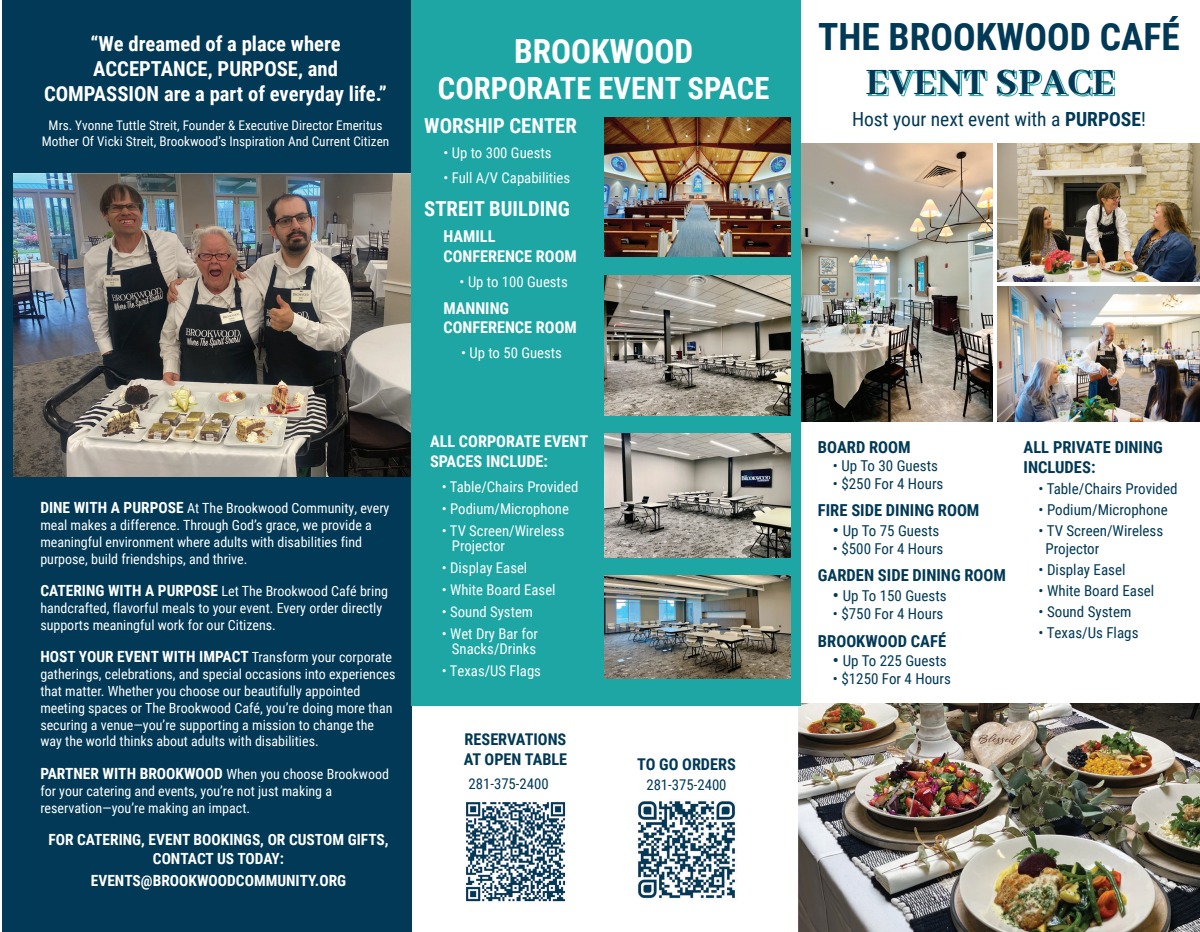
<style>
.page{position:relative;width:1200px;height:932px;background:#fff}
.page>*{position:absolute;margin:0;border:0;box-sizing:border-box;transform-origin:0 0}
.t1{font:800 40.5px "Abhaya Libre";letter-spacing:.02em;color:#013956}
.t2{font:700 37.5px "Roboto Condensed";color:#013956}
.t3{font:700 33.15px "Roboto Condensed";color:#fff}
.t4{font:700 30.45px "Roboto Condensed";color:#fff}
.t5{font:700 20.7px/24.8px "Roboto Condensed";color:#fff;text-align:center}
.t6{font:19.5px "Roboto Condensed";color:#013956}
.t7{font:700 16.5px/19.8px "Roboto Condensed";color:#013956}
.t8{font:700 16.2px/19.5px "Roboto Condensed";color:#fff}
.t9{font:700 16.2px/19.5px "Roboto Condensed";color:#013956}
.t10{font:700 15.45px/18.5px "Roboto Condensed";color:#fff;text-align:center}
.t11{font:15px/18px "Roboto Condensed";color:#013956}
.t12{font:14.7px/14.7px "Roboto Condensed";color:#fff}
.t13{font:14.7px "Roboto Condensed";color:#013956}
.t14{font:13.95px/16.8px "Roboto Condensed";color:#fff}
.t15{font:13.2px/15.9px "Roboto Condensed";color:#fff;text-align:center}
.s1{font-weight:700;font-size:15.45px}
.s2{font-weight:400;font-size:13.95px}
.s3{font-weight:700}
.s4{font-weight:700;font-size:16.5px}
</style>
<div class="page">
<div style="left:2px;top:0;width:409px;height:932px;background:#013956"></div>
<img style="left:13px;top:174px;width:398px;height:302px">
<img style="left:798px;top:703px;width:401px;height:229px">
<img style="left:800px;top:143px;width:192px;height:278px">
<img style="left:997px;top:144px;width:202px;height:137px">
<img style="left:997px;top:286px;width:202px;height:135px">
<div style="left:411px;top:0;width:389px;height:705px;background:#1da6a4"></div>
<svg style="left:867px;top:71px;width:120px;height:26px"></svg>
<svg style="left:998px;top:71px;width:117px;height:26px"></svg>
<img style="left:638px;top:801px;width:97px;height:98px">
<img style="left:466px;top:802px;width:100px;height:100px">
<img style="left:605px;top:117px;width:185px;height:140px">
<img style="left:605px;top:275px;width:185px;height:140px">
<img style="left:604px;top:434px;width:186px;height:123px">
<img style="left:604px;top:576px;width:186px;height:103px">
<h3 class="t5" style="left:44px;top:31px;width:344px">“We dreamed of a place where<br>ACCEPTANCE, PURPOSE, and<br>COMPASSION are a part of everyday life.”</h3>
<p class="t15" style="left:42px;top:117px;width:349px">Mrs. Yvonne Tuttle Streit, Founder &amp; Executive Director Emeritus<br>Mother Of Vicki Streit, Brookwood’s Inspiration And Current Citizen</p>
<p class="t14" style="left:40px;top:499px;width:350px"><span class="s1">DINE WITH A PURPOSE</span> At The Brookwood Community, every meal makes a difference. Through God’s grace, we provide a meaningful environment where adults with disabilities find purpose, build friendships, and thrive.</p>
<p class="t14" style="left:40px;top:582px;width:349px"><span class="s1">CATERING WITH A PURPOSE</span> Let The Brookwood Café bring handcrafted, flavorful meals to your event. Every order directly supports meaningful work for our Citizens.</p>
<p class="t10" style="left:40px;top:647px;width:353px">HOST YOUR EVENT WITH IMPACT <span class="s2">Transform your corporate</span></p>
<p class="t14" style="left:40px;top:665px;width:356px">gatherings, celebrations, and special occasions into experiences that matter. Whether you choose our beautifully appointed meeting spaces or The Brookwood Café, you’re doing more than securing a venue—you’re supporting a mission to change the way the world thinks about adults with disabilities.</p>
<p class="t14" style="left:40px;top:765px;width:350px"><span class="s1">PARTNER WITH BROOKWOOD</span> When you choose Brookwood for your catering and events, you’re not just making a reservation—you’re making an impact.</p>
<p class="t10" style="left:48px;top:829px;width:342px">FOR CATERING, EVENT BOOKINGS, OR CUSTOM GIFTS,<br>CONTACT US TODAY:</p>
<p class="t10" style="left:91px;top:871px;width:257px">EVENTS@BROOKWOODCOMMUNITY.ORG</p>
<h3 class="t3" style="left:514px;top:28px;width:181px">BROOKWOOD</h3>
<h3 class="t4" style="left:438px;top:67px;width:333px">CORPORATE EVENT SPACE</h3>
<h3 class="t5" style="left:424px;top:113px;width:154px">WORSHIP CENTER</h3>
<p class="t12" style="left:443px;top:145px;width:110px">• Up to 300 Guests</p>
<p class="t12" style="left:443px;top:170px;width:128px">• Full A/V Capabilities</p>
<h3 class="t5" style="left:424px;top:195px;width:147px">STREIT BUILDING</h3>
<p class="t8" style="left:443px;top:226px;width:135px">HAMILL<br>CONFERENCE ROOM</p>
<p class="t12" style="left:459px;top:274px;width:110px">• Up to 100 Guests</p>
<p class="t8" style="left:443px;top:298px;width:135px">MANNING<br>CONFERENCE ROOM</p>
<p class="t12" style="left:461px;top:345px;width:102px">• Up to 50 Guests</p>
<p class="t8" style="left:430px;top:431px;width:160px">ALL CORPORATE EVENT<br>SPACES INCLUDE:</p>
<p class="t12" style="left:442px;top:478px;width:138px">• Table/Chairs Provided</p>
<p class="t12" style="left:442px;top:500px;width:129px">• Podium/Microphone</p>
<p class="t12" style="left:452px;top:523px;width:114px;text-indent:-10px">• TV Screen/Wireless<br>Projector</p>
<p class="t12" style="left:442px;top:559px;width:87px">• Display Easel</p>
<p class="t12" style="left:442px;top:582px;width:115px">• White Board Easel</p>
<p class="t12" style="left:442px;top:604px;width:93px">• Sound System</p>
<p class="t12" style="left:442px;top:626px;width:98px;text-align:center">• Wet Dry Bar for<br>Snacks/Drinks</p>
<p class="t12" style="left:442px;top:663px;width:101px">• Texas/US Flags</p>
<p class="t9" style="left:464px;top:729px;width:105px">RESERVATIONS<br>AT OPEN TABLE</p>
<p class="t13" style="left:468px;top:773px;width:82px">281-375-2400</p>
<p class="t9" style="left:637px;top:754px;width:100px">TO GO ORDERS</p>
<p class="t13" style="left:646px;top:774px;width:82px">281-375-2400</p>
<h2 class="t2" style="left:818px;top:11px;width:363px">THE BROOKWOOD CAFÉ</h2>
<h1 class="t1" style="left:865px;top:60px;width:250px">EVENT SPACE</h1>
<h3 class="t6" style="left:852px;top:105px;width:295px">Host your next event with a <span class="s3">PURPOSE</span>!</h3>
<p class="t7" style="left:818px;top:436px;width:94px">BOARD ROOM</p>
<p class="t11" style="left:833px;top:456px;width:106px">• Up To 30 Guests</p>
<p class="t11" style="left:833px;top:474px;width:112px">• $250 For 4 Hours</p>
<p class="t7" style="left:818px;top:500px;width:163px">FIRE SIDE DINING ROOM</p>
<p class="t11" style="left:833px;top:521px;width:108px"><span class="s4">•</span> Up To 75 Guests</p>
<p class="t11" style="left:833px;top:539px;width:112px">• $500 For 4 Hours</p>
<p class="t7" style="left:818px;top:565px;width:190px">GARDEN SIDE DINING ROOM</p>
<p class="t11" style="left:833px;top:586px;width:115px"><span class="s4">•</span> Up To 150 Guests</p>
<p class="t11" style="left:833px;top:604px;width:112px">• $750 For 4 Hours</p>
<p class="t7" style="left:818px;top:630px;width:130px">BROOKWOOD CAFÉ</p>
<p class="t11" style="left:833px;top:651px;width:115px"><span class="s4">•</span> Up To 225 Guests</p>
<p class="t11" style="left:833px;top:669px;width:119px">• $1250 For 4 Hours</p>
<p class="t7" style="left:1023px;top:436px;width:141px">ALL PRIVATE DINING<br>INCLUDES:</p>
<p class="t11" style="left:1038px;top:479px;width:140px">• Table/Chairs Provided</p>
<p class="t11" style="left:1038px;top:500px;width:131px">• Podium/Microphone</p>
<p class="t11" style="left:1045px;top:521px;width:119px;text-indent:-7px">• TV Screen/Wireless<br>Projector</p>
<p class="t11" style="left:1038px;top:560px;width:88px">• Display Easel</p>
<p class="t11" style="left:1038px;top:581px;width:117px">• White Board Easel</p>
<p class="t11" style="left:1038px;top:602px;width:94px">• Sound System</p>
<p class="t11" style="left:1038px;top:623px;width:101px">• Texas/Us Flags</p>
</div>
